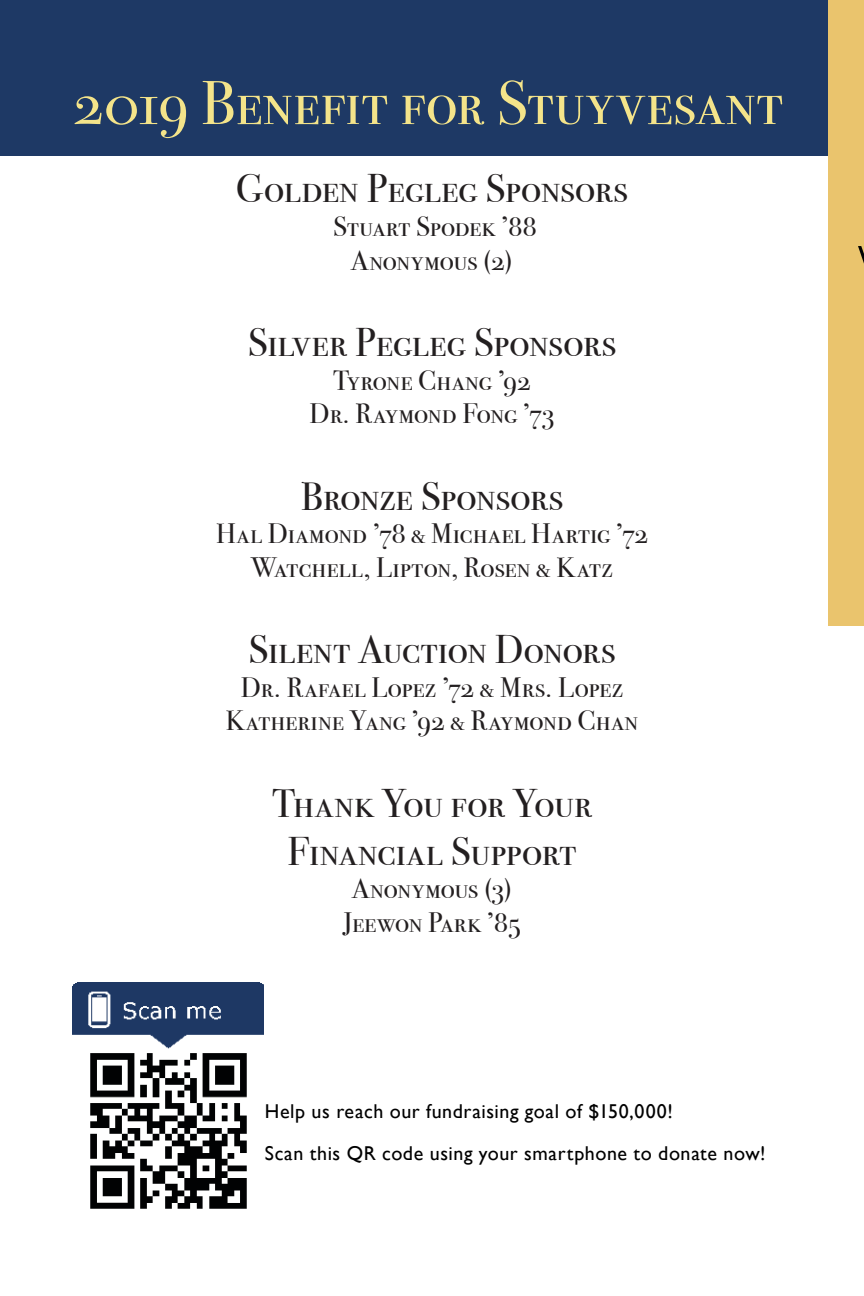
<style>
.page{position:relative;width:864px;height:1296px;background:#fff}
.page>*{position:absolute;margin:0;border:0;box-sizing:border-box;transform-origin:0 0}
.t1{font:62px "Bodoni Svty Two SCITCTT";letter-spacing:.015em;color:#f4e48a}
.t2{font:40px/48px "Bodoni Svty Two SCITCTT";letter-spacing:.005em;color:#231f20;text-align:center}
.t3{font:28px/33.6px "Bodoni Svty Two SCITCTT";letter-spacing:.015em;color:#231f20;text-align:center}
.t4{font:20px/42px "Gill Sans";letter-spacing:.03em;color:#000}
</style>
<div class="page">
<div style="left:828px;top:0;width:36px;height:626px;background:#eac46d"></div>
<div style="left:0;top:0;width:828px;height:156px;background:#1e3965"></div>
<svg style="left:858px;top:246px;width:6px;height:18px"></svg>
<img style="left:72px;top:982px;width:192px;height:227px">
<h1 class="t1" style="left:74px;top:66px;width:711px">2019 Benefit for Stuyvesant</h1>
<h2 class="t2" style="left:236px;top:165px;width:394px">Golden Pegleg Sponsors</h2>
<p class="t3" style="left:333px;top:210px;width:205px">Stuart Spodek ’88<br>Anonymous (2)</p>
<h2 class="t2" style="left:248px;top:319px;width:370px">Silver Pegleg Sponsors</h2>
<p class="t3" style="left:310px;top:363px;width:246px">Tyrone Chang ’92<br>Dr. Raymond Fong ’73</p>
<h2 class="t2" style="left:301px;top:472px;width:264px">Bronze Sponsors</h2>
<p class="t3" style="left:216px;top:517px;width:433px">Hal Diamond ’78 &amp; Michael Hartig ’72<br>Watchell, Lipton, Rosen &amp; Katz</p>
<h2 class="t2" style="left:248px;top:626px;width:369px">Silent Auction Donors</h2>
<p class="t3" style="left:226px;top:671px;width:414px">Dr. Rafael Lopez ’72 &amp; Mrs. Lopez<br>Katherine Yang ’92 &amp; Raymond Chan</p>
<h2 class="t2" style="left:272px;top:779px;width:321px">Thank You for Your<br>Financial Support</h2>
<p class="t3" style="left:343px;top:872px;width:179px">Anonymous (3)<br>Jeewon Park ’85</p>
<p class="t4" style="left:265px;top:1090px;width:502px">Help us reach our fundraising goal of $150,000!<br>Scan this QR code using your smartphone to donate now!</p>
</div>
